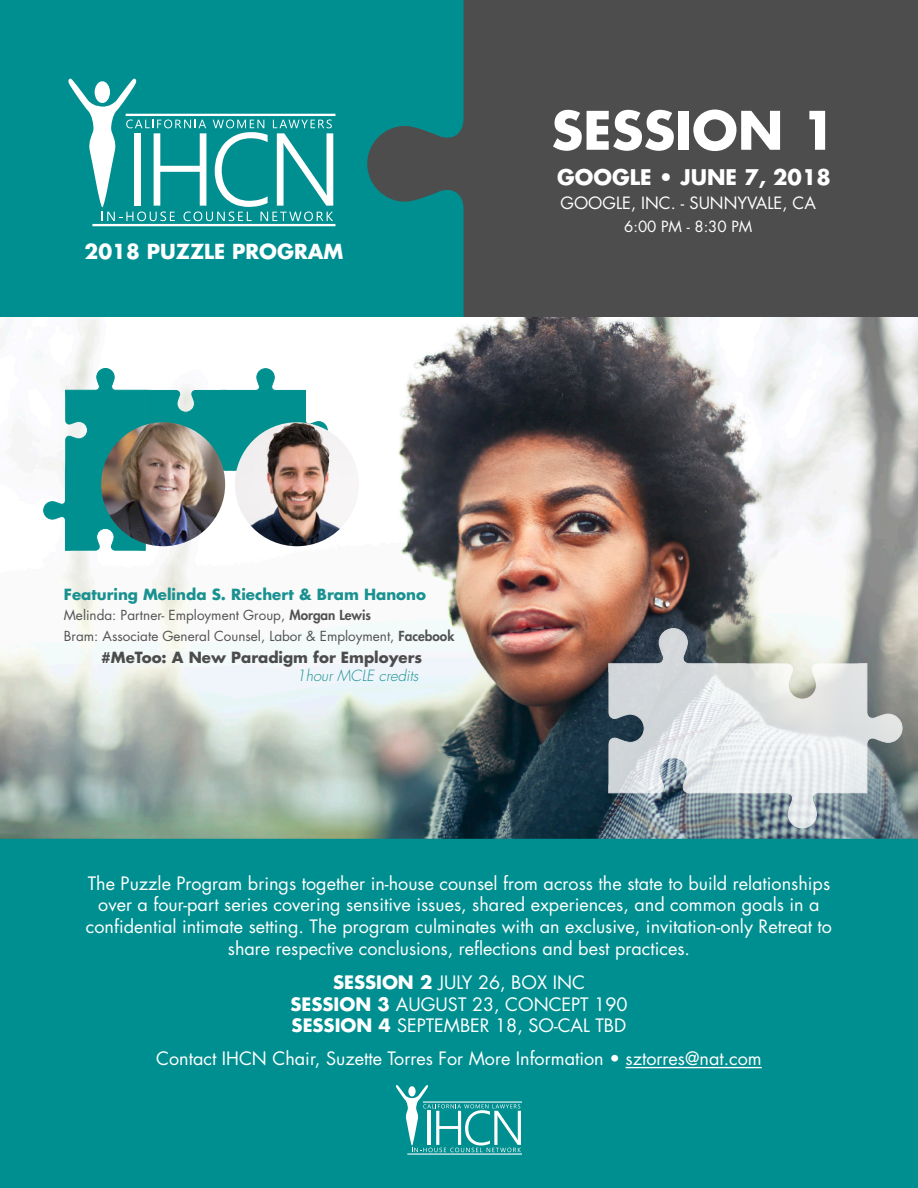
<style>
.page{position:relative;width:918px;height:1188px;background:#fff}
.page>*{position:absolute;margin:0;border:0;box-sizing:border-box;transform-origin:0 0}
.t1{font:700 51.6px "Futura";color:#fff}
.t2{font:700 21px "Futura";color:#fff}
.t3{font:700 20.1px "Futura";color:#fff}
.t4{font:18px/21.6px "Futura";color:#fff;text-align:center}
.t5{font:16.5px "Futura";color:#fff}
.t6{font:700 15px "Futura";color:#199191}
.t7{font:700 15px "Futura";color:#4d4c4c}
.t8{font:italic 300 15px "Futura";color:#199191}
.t9{font:15px "Futura";color:#fff}
.t10{font:13.5px "Futura";color:#535353}
.s1{font-weight:800}
.s2{font-weight:700}
</style>
<div class="page">
<div style="left:464px;top:0;width:186px;height:317px;background:#4d4d4d"></div>
<svg style="left:175px;top:0;width:289px;height:317px;background:#07898a"></svg>
<div style="left:0;top:0;width:175px;height:317px;background:#008f90"></div>
<div style="left:650px;top:0;width:268px;height:317px;background:#4d4d4d"></div>
<hr style="left:126px;top:114px;width:209px;height:2px;background:#fff">
<hr style="left:92px;top:224px;width:243px;height:2px;background:#fff">
<svg style="left:68px;top:79px;width:265px;height:142px"></svg>
<img style="left:0;top:317px;width:918px;height:522px">
<div style="left:0;top:839px;width:918px;height:349px;background:#008f90"></div>
<svg style="left:608px;top:628px;width:295px;height:201px;background:#b8bec0"></svg>
<hr style="left:626px;top:1067px;width:136px;height:1px;background:#fff">
<hr style="left:423px;top:1102px;width:99px;height:1px;background:#fff">
<hr style="left:407px;top:1154px;width:115px;height:1px;background:#fff">
<svg style="left:396px;top:1085px;width:125px;height:67px;background:#37a7a7"></svg>
<svg style="left:43px;top:367px;width:285px;height:184px"></svg>
<img style="left:235px;top:422px;width:124px;height:124px;border-radius:62px">
<p class="t3" style="left:85px;top:238px;width:260px">2018 PUZZLE PROGRAM</p>
<p class="t1" style="left:551px;top:95px;width:287px">SESSION 1</p>
<p class="t2" style="left:557px;top:163px;width:275px">GOOGLE • JUNE 7, 2018</p>
<p class="t5" style="left:561px;top:192px;width:257px">GOOGLE, INC. - SUNNYVALE, CA</p>
<p class="t9" style="left:624px;top:216px;width:130px">6:00 PM - 8:30 PM</p>
<p class="t6" style="left:64px;top:584px;width:364px">Featuring Melinda S. Riechert &amp; Bram Hanono</p>
<p class="t10" style="left:64px;top:605px;width:309px">Melinda: Partner- Employment Group, <span class="s1">Morgan Lewis</span></p>
<p class="t10" style="left:64px;top:627px;width:392px">Bram: Associate General Counsel, Labor &amp; Employment, <span class="s1">Facebook</span></p>
<p class="t7" style="left:101px;top:647px;width:323px">#MeToo: A New Paradigm for Employers</p>
<p class="t8" style="left:296px;top:666px;width:124px">1hour MCLE credits</p>
<p class="t4" style="left:86px;top:872px;width:748px">The Puzzle Program brings together in-house counsel from across the state to build relationships over a four-part series covering sensitive issues, shared experiences, and common goals in a confidential intimate setting. The program culminates with an exclusive, invitation-only Retreat to share respective conclusions, reflections and best practices.</p>
<p class="t4" style="left:333px;top:971px;width:253px"><span class="s2">SESSION 2</span> JULY 26, BOX INC</p>
<p class="t4" style="left:290px;top:993px;width:339px"><span class="s2">SESSION 3</span> AUGUST 23, CONCEPT 190</p>
<p class="t4" style="left:292px;top:1014px;width:336px"><span class="s2">SESSION 4</span> SEPTEMBER 18, SO-CAL TBD</p>
<p class="t4" style="left:156px;top:1047px;width:607px">Contact IHCN Chair, Suzette Torres For More Information • sztorres@nat.com</p>
</div>
